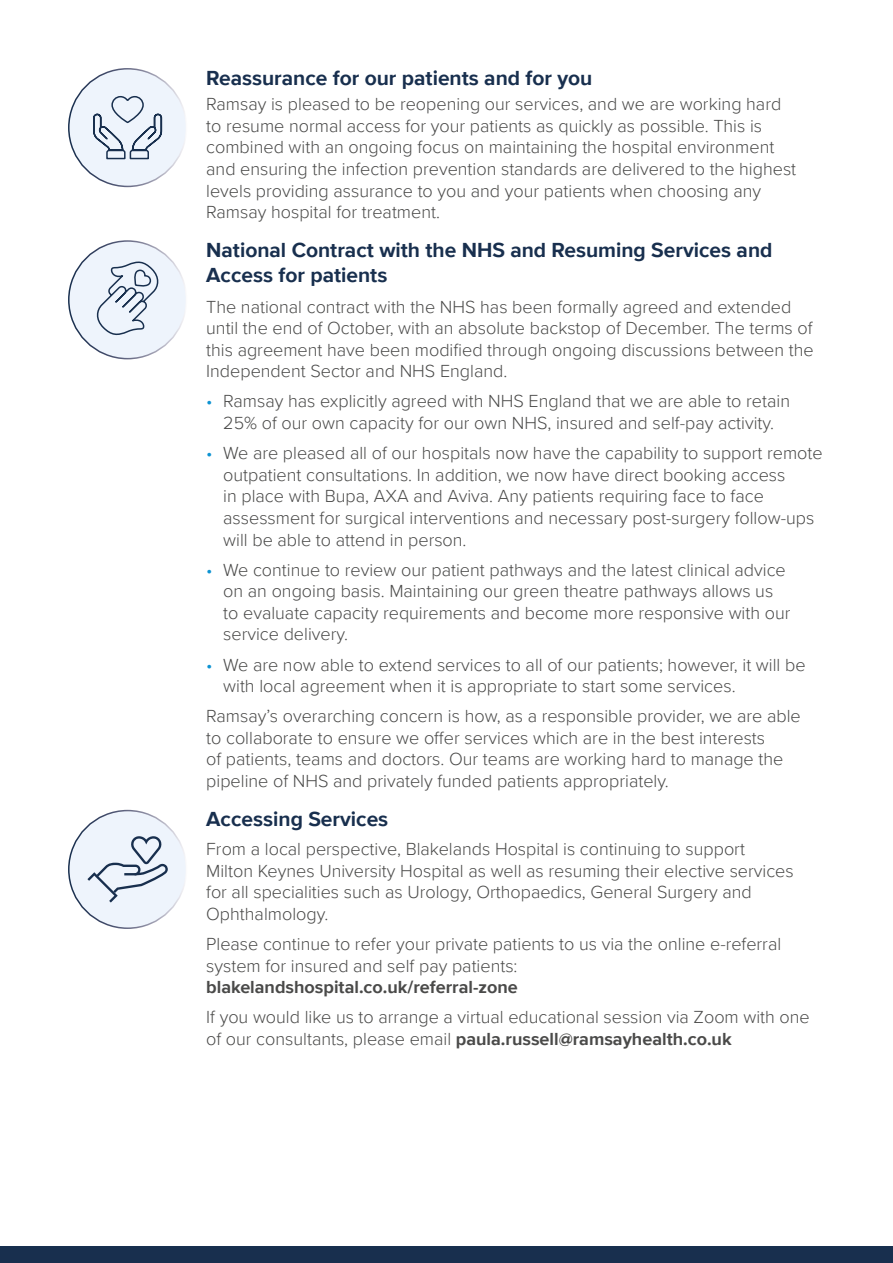
<style>
.page{position:relative;width:893px;height:1263px;background:#fff}
.page>*{position:absolute;margin:0;border:0;box-sizing:border-box;transform-origin:0 0}
.t1{font:700 21px/25.2px "Proxima Nova";color:#182f4e}
.t2{font:300 18px/21.6px "Proxima Nova";color:#4a4a49}
.t3{font:700 18px "Proxima Nova";color:#4a4a49}
.s1{color:#0d93d2}
.s2{font-weight:700}
</style>
<div class="page">
<div style="left:0;top:1246px;width:893px;height:17px;background:#182f4e"></div>
<div style="left:69px;top:69px;width:117px;height:117px;background:#eef4fc;border-radius:50%"></div>
<div style="left:68px;top:68px;width:119px;height:119px;border:2px solid #fff;border-radius:50%"></div>
<svg style="left:93px;top:96px;width:70px;height:64px"></svg>
<div style="left:69px;top:241px;width:117px;height:118px;background:#eef4fc;border-radius:50%"></div>
<div style="left:68px;top:240px;width:119px;height:119px;border:2px solid #fff;border-radius:50%"></div>
<svg style="left:96px;top:261px;width:63px;height:75px"></svg>
<div style="left:69px;top:810px;width:117px;height:118px;background:#eef4fc;border-radius:50%"></div>
<div style="left:68px;top:810px;width:119px;height:119px;border:2px solid #fff;border-radius:50%"></div>
<svg style="left:87px;top:836px;width:81px;height:66px"></svg>
<p class="t1" style="left:206px;top:65px;width:388px">Reassurance for our patients and for you</p>
<p class="t2" style="left:206px;top:93px;width:591px">Ramsay is pleased to be reopening our services, and we are working hard to resume normal access for your patients as quickly as possible. This is combined with an ongoing focus on maintaining the hospital environment and ensuring the infection prevention standards are delivered to the highest levels providing assurance to you and your patients when choosing any Ramsay hospital for treatment.</p>
<p class="t1" style="left:206px;top:237px;width:568px">National Contract with the NHS and Resuming Services and<br>Access for patients</p>
<p class="t2" style="left:206px;top:295px;width:609px">The national contract with the NHS has been formally agreed and extended until the end of October, with an absolute backstop of December. The terms of this agreement have been modified through ongoing discussions between the Independent Sector and NHS England.</p>
<p class="t2" style="left:206px;top:390px;width:585px;text-align:center"><span class="s1">•</span> Ramsay has explicitly agreed with NHS England that we are able to retain<br>25% of our own capacity for our own NHS, insured and self-pay activity.</p>
<p class="t2" style="left:223px;top:441px;width:601px;text-indent:-17px"><span class="s1">•</span> We are pleased all of our hospitals now have the capability to support remote outpatient consultations. In addition, we now have direct booking access<br>in place with Bupa, AXA and Aviva. Any patients requiring face to face assessment for surgical interventions and necessary post-surgery follow-ups will be able to attend in person.</p>
<p class="t2" style="left:223px;top:558px;width:569px;text-indent:-17px"><span class="s1">•</span> We continue to review our patient pathways and the latest clinical advice on an ongoing basis. Maintaining our green theatre pathways allows us to evaluate capacity requirements and become more responsive with our service delivery.</p>
<p class="t2" style="left:223px;top:653px;width:584px;text-indent:-17px"><span class="s1">•</span> We are now able to extend services to all of our patients; however, it will be with local agreement when it is appropriate to start some services.</p>
<p class="t2" style="left:206px;top:705px;width:596px">Ramsay’s overarching concern is how, as a responsible provider, we are able to collaborate to ensure we offer services which are in the best interests<br>of patients, teams and doctors. Our teams are working hard to manage the pipeline of NHS and privately funded patients appropriately.</p>
<p class="t1" style="left:206px;top:806px;width:184px">Accessing Services</p>
<p class="t2" style="left:206px;top:837px;width:589px">From a local perspective, Blakelands Hospital is continuing to support Milton Keynes University Hospital as well as resuming their elective services for all specialities such as Urology, Orthopaedics, General Surgery and Ophthalmology.</p>
<p class="t2" style="left:206px;top:932px;width:576px">Please continue to refer your private patients to us via the online e-referral system for insured and self pay patients:</p>
<p class="t3" style="left:206px;top:974px;width:313px">blakelandshospital.co.uk/referral-zone</p>
<p class="t2" style="left:206px;top:1006px;width:605px">If you would like us to arrange a virtual educational session via Zoom with one of our consultants, please email <span class="s2">paula.russell@ramsayhealth.co.uk</span></p>
</div>
